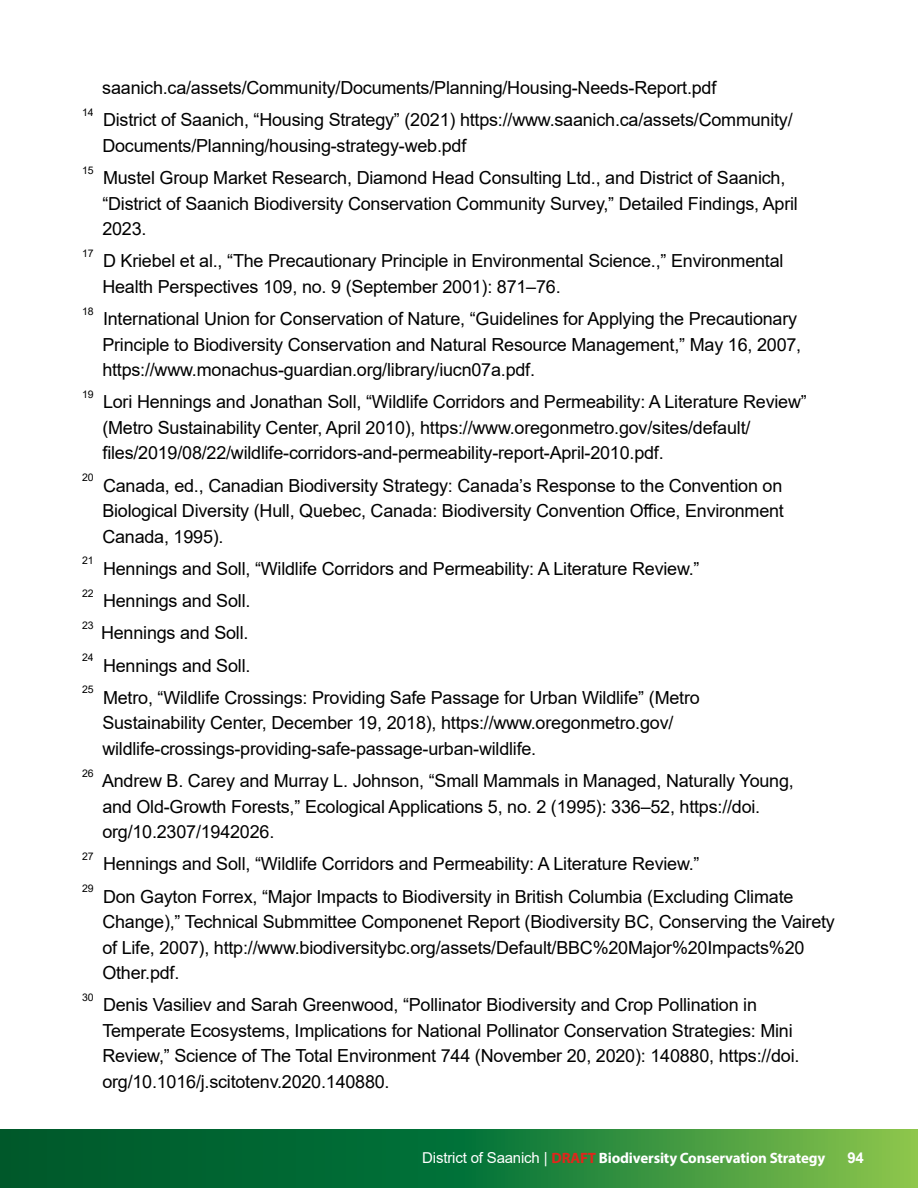
<style>
.page{position:relative;width:918px;height:1188px;background:#fff}
.page>*{position:absolute;margin:0;border:0;box-sizing:border-box;transform-origin:0 0}
.t1{font:18px/25.5px "Arial";letter-spacing:-.01em;color:#000}
.t2{font:700 15px "Myriad Pro";letter-spacing:-.01em;color:#fff}
.t3{font:700 15px "Arial";color:#fff}
.t4{font:10.5px "Arial";letter-spacing:-.01em;color:#000}
.s1{font-family:"Arial";font-weight:400}
.s2{color:#df271c}
</style>
<div class="page">
<svg style="left:0;top:1130px;width:918px;height:58px;background:#238039"></svg>
<p class="t1" style="left:102px;top:75px;width:616px">saanich.ca/assets/Community/Documents/Planning/Housing-Needs-Report.pdf</p>
<p class="t4" style="left:82px;top:105px;width:13px">14</p>
<p class="t1" style="left:102px;top:107px;width:692px">District of Saanich, “Housing Strategy” (2021) https://www.saanich.ca/assets/Community/<br>Documents/Planning/housing-strategy-web.pdf</p>
<p class="t4" style="left:82px;top:163px;width:13px">15</p>
<p class="t1" style="left:102px;top:165px;width:697px">Mustel Group Market Research, Diamond Head Consulting Ltd., and District of Saanich, “District of Saanich Biodiversity Conservation Community Survey,” Detailed Findings, April<br>2023.</p>
<p class="t4" style="left:82px;top:246px;width:13px">17</p>
<p class="t1" style="left:102px;top:248px;width:683px">D Kriebel et al., “The Precautionary Principle in Environmental Science.,” Environmental<br>Health Perspectives 109, no. 9 (September 2001): 871–76.</p>
<p class="t4" style="left:82px;top:304px;width:13px">18</p>
<p class="t1" style="left:102px;top:306px;width:700px">International Union for Conservation of Nature, “Guidelines for Applying the Precautionary<br>Principle to Biodiversity Conservation and Natural Resource Management,” May 16, 2007, https://www.monachus-guardian.org/library/iucn07a.pdf.</p>
<p class="t4" style="left:82px;top:387px;width:13px">19</p>
<p class="t1" style="left:102px;top:389px;width:706px">Lori Hennings and Jonathan Soll, “Wildlife Corridors and Permeability: A Literature Review” (Metro Sustainability Center, April 2010), https://www.oregonmetro.gov/sites/default/ files/2019/08/22/wildlife-corridors-and-permeability-report-April-2010.pdf.</p>
<p class="t4" style="left:82px;top:470px;width:13px">20</p>
<p class="t1" style="left:102px;top:472px;width:683px;text-align:justify">Canada, ed., Canadian Biodiversity Strategy: Canada’s Response to the Convention on Biological Diversity (Hull, Quebec, Canada: Biodiversity Convention Office, Environment Canada, 1995).</p>
<p class="t4" style="left:82px;top:553px;width:13px">21</p>
<p class="t1" style="left:103px;top:556px;width:598px">Hennings and Soll, “Wildlife Corridors and Permeability: A Literature Review.”</p>
<p class="t4" style="left:82px;top:586px;width:13px">22</p>
<p class="t1" style="left:103px;top:588px;width:149px">Hennings and Soll.</p>
<p class="t4" style="left:82px;top:618px;width:13px">23</p>
<p class="t1" style="left:101px;top:620px;width:149px">Hennings and Soll.</p>
<p class="t4" style="left:82px;top:650px;width:13px">24</p>
<p class="t1" style="left:103px;top:652px;width:149px">Hennings and Soll.</p>
<p class="t4" style="left:82px;top:682px;width:13px">25</p>
<p class="t1" style="left:102px;top:685px;width:599px">Metro, “Wildlife Crossings: Providing Safe Passage for Urban Wildlife” (Metro<br>Sustainability Center, December 19, 2018), https://www.oregonmetro.gov/ wildlife-crossings-providing-safe-passage-urban-wildlife.</p>
<p class="t4" style="left:82px;top:766px;width:13px">26</p>
<p class="t1" style="left:102px;top:768px;width:693px">Andrew B. Carey and Murray L. Johnson, “Small Mammals in Managed, Naturally Young, and Old-Growth Forests,” Ecological Applications 5, no. 2 (1995): 336–52, https://doi. org/10.2307/1942026.</p>
<p class="t4" style="left:82px;top:849px;width:13px">27</p>
<p class="t1" style="left:103px;top:851px;width:598px">Hennings and Soll, “Wildlife Corridors and Permeability: A Literature Review.”</p>
<p class="t4" style="left:82px;top:881px;width:13px">29</p>
<p class="t1" style="left:102px;top:883px;width:734px">Don Gayton Forrex, “Major Impacts to Biodiversity in British Columbia (Excluding Climate Change),” Technical Submmittee Componenet Report (Biodiversity BC, Conserving the Vairety of Life, 2007), http://www.biodiversitybc.org/assets/Default/BBC%20Major%20Impacts%20<br>Other.pdf.</p>
<p class="t4" style="left:82px;top:990px;width:13px">30</p>
<p class="t1" style="left:102px;top:992px;width:699px">Denis Vasiliev and Sarah Greenwood, “Pollinator Biodiversity and Crop Pollination in Temperate Ecosystems, Implications for National Pollinator Conservation Strategies: Mini Review,” Science of The Total Environment 744 (November 20, 2020): 140880, https://doi. org/10.1016/j.scitotenv.2020.140880.</p>
<p class="t2" style="left:422px;top:1148px;width:404px"><span class="s1">District of Saanich |</span> <span class="s2">DRAFT</span> Biodiversity Conservation Strategy</p>
<p class="t3" style="left:847px;top:1147px;width:18px">94</p>
</div>
